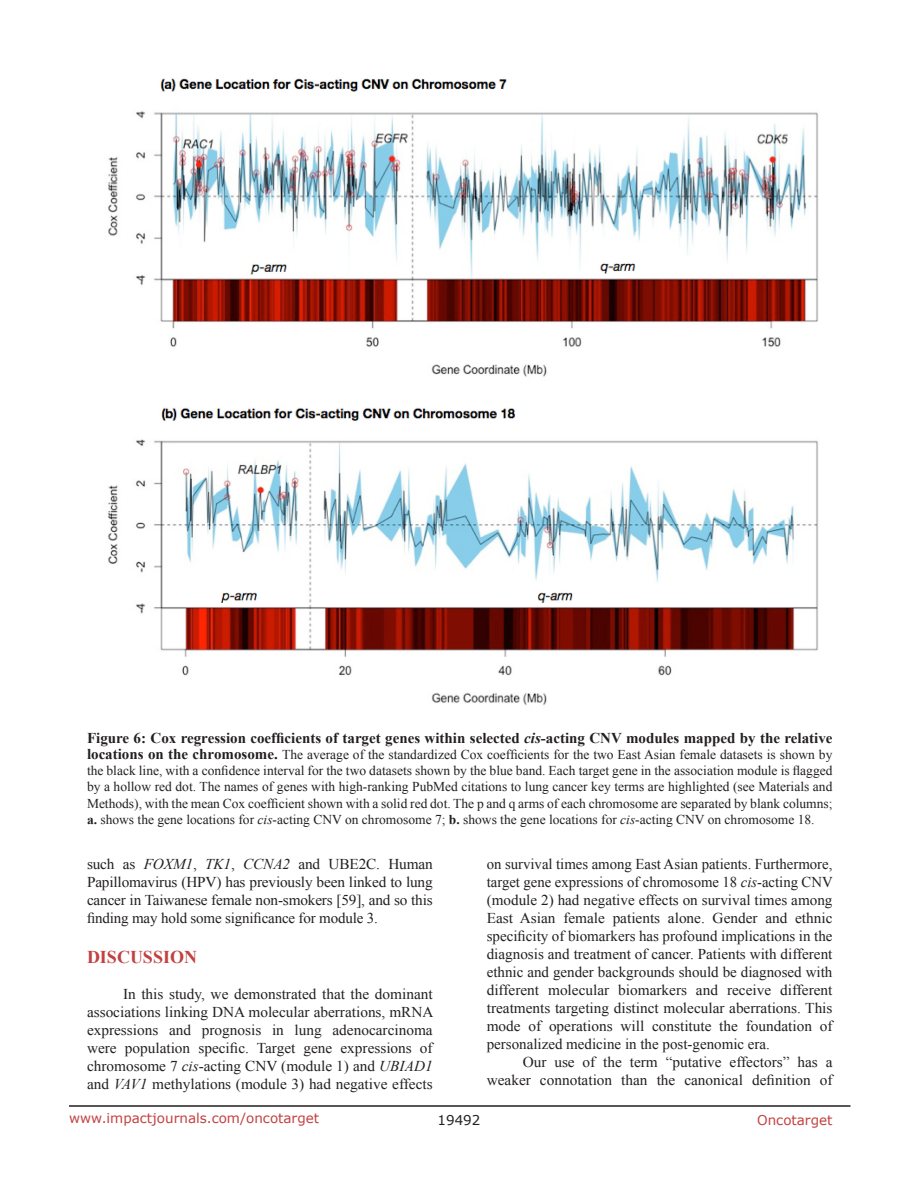
<style>
.page{position:relative;width:918px;height:1188px;background:#fff}
.page>*{position:absolute;margin:0;border:0;box-sizing:border-box;transform-origin:0 0}
.Heading{font:700 18px "Times New Roman";color:#c24141}
.BodyText{font:15px/18px "Times New Roman";color:#231f20;text-align:justify}
.FigureText{font:700 15px "Times New Roman";color:#231f20}
.FigureText-2{font:13.5px/16.2px "Times New Roman";color:#231f20;text-align:justify}
.t1{font:13.5px "Verdana";color:#c24141}
.t2{font:13.5px "Verdana";color:#231f20}
.s1{font-style:italic}
.s2{font-weight:700;font-size:15px}
.s3{font-weight:700}
</style>
<div class="page">
<hr style="left:69px;top:1105px;width:781px;height:2px;background:#231f20">
<img style="left:108px;top:78px;width:710px;height:627px">
<p class="FigureText" style="left:87px;top:727px;width:747px">Figure 6: Cox regression coefficients of target genes within selected <span class="s1">cis</span>-acting CNV modules mapped by the relative</p>
<p class="FigureText-2" style="left:87px;top:746px;width:747px"><span class="s2">locations on the chromosome.</span> The average of the standardized Cox coefficients for the two East Asian female datasets is shown by the black line, with a confidence interval for the two datasets shown by the blue band. Each target gene in the association module is flagged by a hollow red dot. The names of genes with high-ranking PubMed citations to lung cancer key terms are highlighted (see Materials and Methods), with the mean Cox coefficient shown with a solid red dot. The p and q arms of each chromosome are separated by blank columns; <span class="s3">a.</span> shows the gene locations for <span class="s1">cis</span>-acting CNV on chromosome 7; <span class="s3">b.</span> shows the gene locations for <span class="s1">cis</span>-acting CNV on chromosome 18.</p>
<p class="BodyText" style="left:87px;top:855px;width:347px">such as <span class="s1">FOXM1</span>, <span class="s1">TK1</span>, <span class="s1">CCNA2</span> and UBE2C. Human Papillomavirus (HPV) has previously been linked to lung cancer in Taiwanese female non-smokers [59], and so this finding may hold some significance for module 3.</p>
<p class="Heading" style="left:87px;top:944px;width:112px">DISCUSSION</p>
<p class="BodyText" style="left:87px;top:984px;width:348px;text-indent:36px">In this study, we demonstrated that the dominant associations linking DNA molecular aberrations, mRNA expressions and prognosis in lung adenocarcinoma were population specific. Target gene expressions of chromosome 7 <span class="s1">cis</span>-acting CNV (module 1) and <span class="s1">UBIAD1 </span>and <span class="s1">VAV1</span> methylations (module 3) had negative effects</p>
<p class="BodyText" style="left:487px;top:855px;width:348px">on survival times among East Asian patients. Furthermore, target gene expressions of chromosome 18 <span class="s1">cis</span>-acting CNV (module 2) had negative effects on survival times among East Asian female patients alone. Gender and ethnic specificity of biomarkers has profound implications in the diagnosis and treatment of cancer. Patients with different ethnic and gender backgrounds should be diagnosed with different molecular biomarkers and receive different treatments targeting distinct molecular aberrations. This mode of operations will constitute the foundation of personalized medicine in the post-genomic era.</p>
<p class="BodyText" style="left:487px;top:1053px;width:347px;text-align:right">Our use of the term “putative effectors” has a weaker connotation than the canonical definition of</p>
<p class="t1" style="left:69px;top:1109px;width:252px">www.impactjournals.com/oncotarget</p>
<p class="t2" style="left:438px;top:1111px;width:44px">19492</p>
<p class="t1" style="left:757px;top:1111px;width:77px">Oncotarget</p>
</div>
